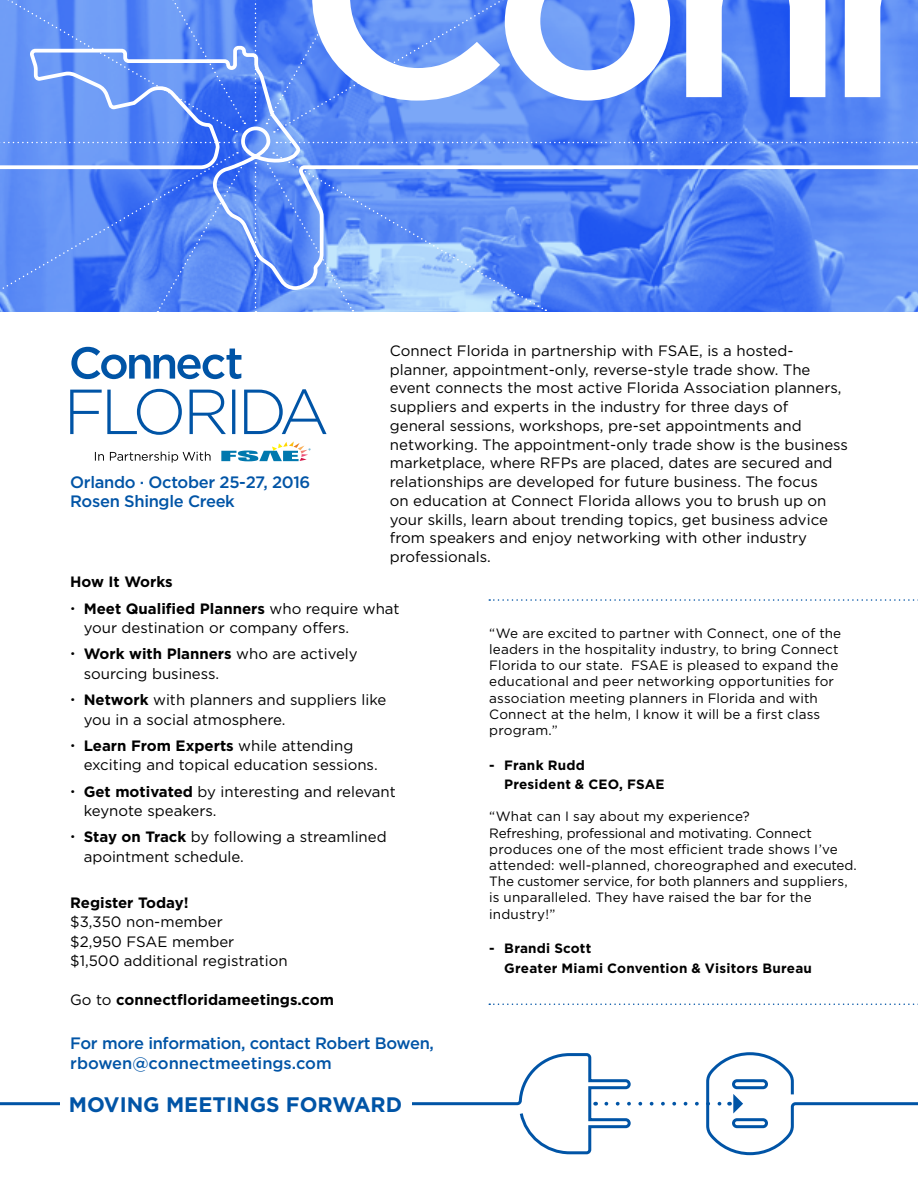
<style>
.page{position:relative;width:918px;height:1188px;background:#fff}
.page>*{position:absolute;margin:0;border:0;box-sizing:border-box;transform-origin:0 0}
.t1{font:700 21px "Gotham";color:#0054a6}
.t2{font:500 16.5px/19.5px "Gotham";letter-spacing:-.02em;color:#0054a6}
.t3{font:15px/18.8px "Gotham";color:#000}
.t4{font:700 15px/26.2px "Gotham";color:#000}
.t5{font:13.5px/16.2px "Gotham";letter-spacing:.01em;color:#000}
.t6{font:700 13.5px/19.5px "Gotham";letter-spacing:.015em;color:#000}
.s1{font-weight:400}
.s2{font-weight:700}
</style>
<div class="page">
<svg style="left:0;top:1052px;width:918px;height:104px"></svg>
<svg style="left:606px;top:1102px;width:117px;height:4px"></svg>
<svg style="left:729px;top:1094px;width:14px;height:20px"></svg>
<svg style="left:489px;top:599px;width:429px;height:2px"></svg>
<svg style="left:489px;top:1003px;width:429px;height:2px"></svg>
<div style="left:60px;top:1095px;width:351px;height:17px;background:#fff"></div>
<svg style="left:245px;top:0;width:673px;height:311px;background:#4a7cf3"></svg>
<svg style="left:594px;top:0;width:324px;height:44px"></svg>
<svg style="left:0;top:0;width:245px;height:44px;background:#6392f5"></svg>
<svg style="left:255px;top:292px;width:2px;height:20px"></svg>
<svg style="left:0;top:292px;width:246px;height:20px;background:#5384f3"></svg>
<svg style="left:267px;top:0;width:327px;height:44px"></svg>
<svg style="left:255px;top:0;width:2px;height:44px"></svg>
<svg style="left:266px;top:292px;width:280px;height:19px;background:#8cb6f8"></svg>
<svg style="left:95px;top:452px;width:116px;height:11px"></svg>
<svg style="left:70px;top:389px;width:257px;height:46px"></svg>
<svg style="left:221px;top:441px;width:90px;height:20px"></svg>
<svg style="left:71px;top:347px;width:170px;height:32px"></svg>
<svg style="left:0;top:44px;width:918px;height:248px;background:#6b96f5"></svg>
<p class="t2" style="left:70px;top:472px;width:242px">Orlando · October 25-27, 2016<br>Rosen Shingle Creek</p>
<p class="t3" style="left:390px;top:341px;width:460px">Connect Florida in partnership with FSAE, is a hosted&shy;planner, appointment-only, reverse-style trade show. The event connects the most active Florida Association planners, suppliers and experts in the industry for three days of<br>general sessions, workshops, pre-set appointments and networking. The appointment-only trade show is the business marketplace, where RFPs are placed, dates are secured and relationships are developed for future business. The focus<br>on education at Connect Florida allows you to brush up on your skills, learn about trending topics, get business advice from speakers and enjoy networking with other industry professionals.</p>
<p class="t4" style="left:84px;top:569px;width:317px;text-indent:-14px">How It Works<br>Meet Qualified Planners <span class="s1">who require what</span></p>
<p class="t3" style="left:84px;top:614px;width:276px;line-height:26.2px">your destination or company offers.<br><span class="s2">Work with Planners</span> who are actively</p>
<p class="t3" style="left:84px;top:660px;width:304px;line-height:26.2px">sourcing business.<br><span class="s2">Network</span> with planners and suppliers like</p>
<p class="t3" style="left:84px;top:706px;width:271px;line-height:26.2px">you in a social atmosphere.<br><span class="s2">Learn From Experts</span> while attending</p>
<p class="t3" style="left:84px;top:752px;width:314px;line-height:26.2px">exciting and topical education sessions.<br><span class="s2">Get motivated</span> by interesting and relevant</p>
<p class="t3" style="left:84px;top:797px;width:305px;line-height:26.2px">keynote speakers.<br><span class="s2">Stay on Track</span> by following a streamlined</p>
<p class="t3" style="left:84px;top:847px;width:162px">apointment schedule.</p>
<p class="t4" style="left:70px;top:889px;width:120px">Register Today!</p>
<p class="t3" style="left:70px;top:912px;width:219px;line-height:19.5px">$3,350 non-member<br>$2,950 FSAE member<br>$1,500 additional registration</p>
<p class="t4" style="left:70px;top:987px;width:265px"><span class="s1">Go to</span> connectfloridameetings.com</p>
<p class="t2" style="left:70px;top:1034px;width:365px">For more information, contact Robert Bowen, rbowen@connectmeetings.com</p>
<h1 class="t1" style="left:69px;top:1091px;width:335px">MOVING MEETINGS FORWARD</h1>
<p class="t5" style="left:489px;top:625px;width:354px">“We are excited to partner with Connect, one of the leaders in the hospitality industry, to bring Connect Florida to our state. FSAE is pleased to expand the educational and peer networking opportunities for association meeting planners in Florida and with Connect at the helm, I know it will be a first class program.”</p>
<p class="t6" style="left:504px;top:755px;width:162px;text-indent:-15px">- Frank Rudd<br>President &amp; CEO, FSAE</p>
<p class="t5" style="left:489px;top:808px;width:369px">“What can I say about my experience?<br>Refreshing, professional and motivating. Connect produces one of the most efficient trade shows I’ve attended: well-planned, choreographed and executed.<br>The customer service, for both planners and suppliers, is unparalleled. They have raised the bar for the industry!”</p>
<p class="t6" style="left:504px;top:938px;width:309px;text-indent:-15px">- Brandi Scott<br>Greater Miami Convention &amp; Visitors Bureau</p>
</div>
